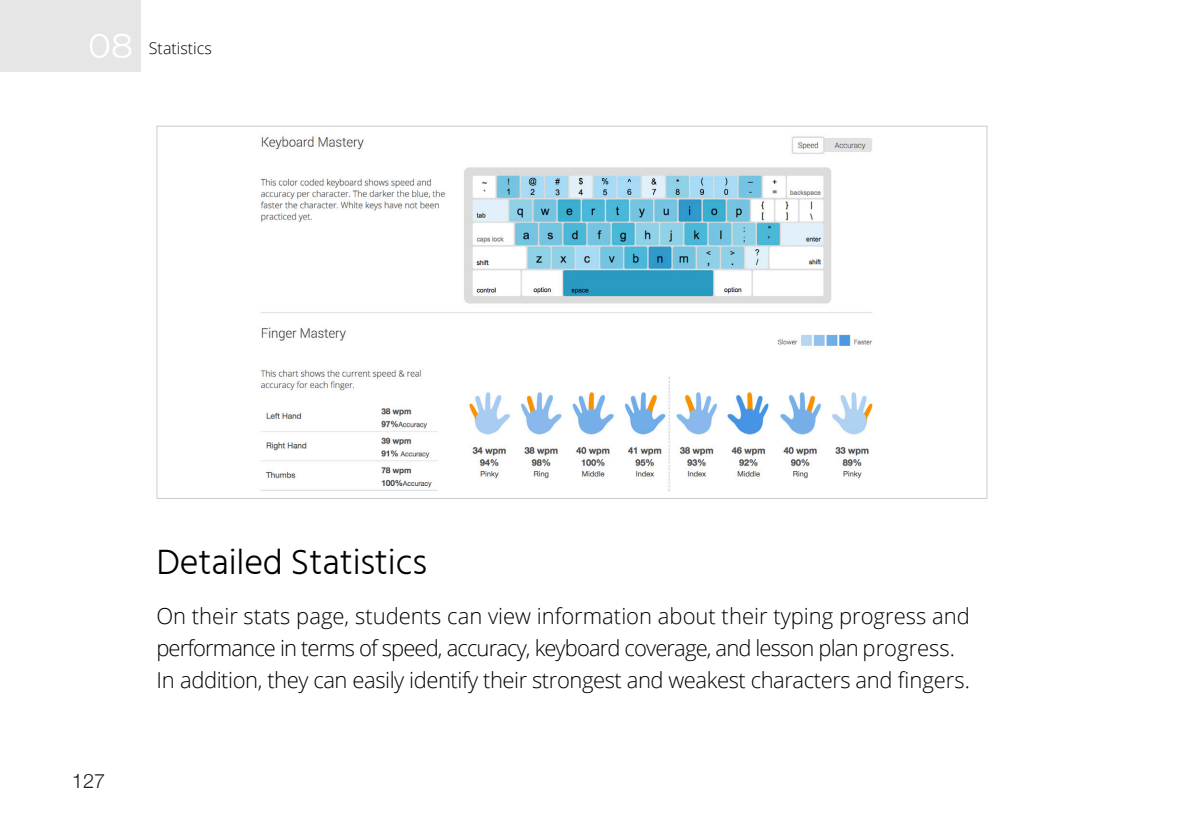
<style>
.page{position:relative;width:1191px;height:840px;background:#fff}
.page>*{position:absolute;margin:0;border:0;box-sizing:border-box;transform-origin:0 0}
.t1{font:300 36px "Hind Siliguri";letter-spacing:-.005em;color:#000}
.t2{font:34.6px "Montserrat";color:#fff}
.t3{font:300 22px/32px "Open Sans";color:#000}
.t4{font:300 22px "Open Sans";letter-spacing:-.02em;color:#000}
.t5{font:300 20px "Helvetica Neue";color:#231f20}
.t6{font:300 16px "Open Sans";color:#000}
</style>
<div class="page">
<img style="left:260px;top:136px;width:613px;height:356px">
<div style="left:0;top:0;width:141px;height:71px;background:#e6e6e6"></div>
<p class="t2" style="left:88px;top:22px;width:46px">08</p>
<p class="t6" style="left:149px;top:37px;width:65px">Statistics</p>
<p class="t5" style="left:72px;top:764px;width:35px">127</p>
<p class="t1" style="left:156px;top:540px;width:272px">Detailed Statistics</p>
<p class="t3" style="left:156px;top:599px;width:815px">On their stats page, students can view information about their typing progress and performance in terms of speed, accuracy, keyboard coverage, and lesson plan progress.</p>
<p class="t4" style="left:156px;top:664px;width:815px">In addition, they can easily identify their strongest and weakest characters and fingers.</p>
</div>
